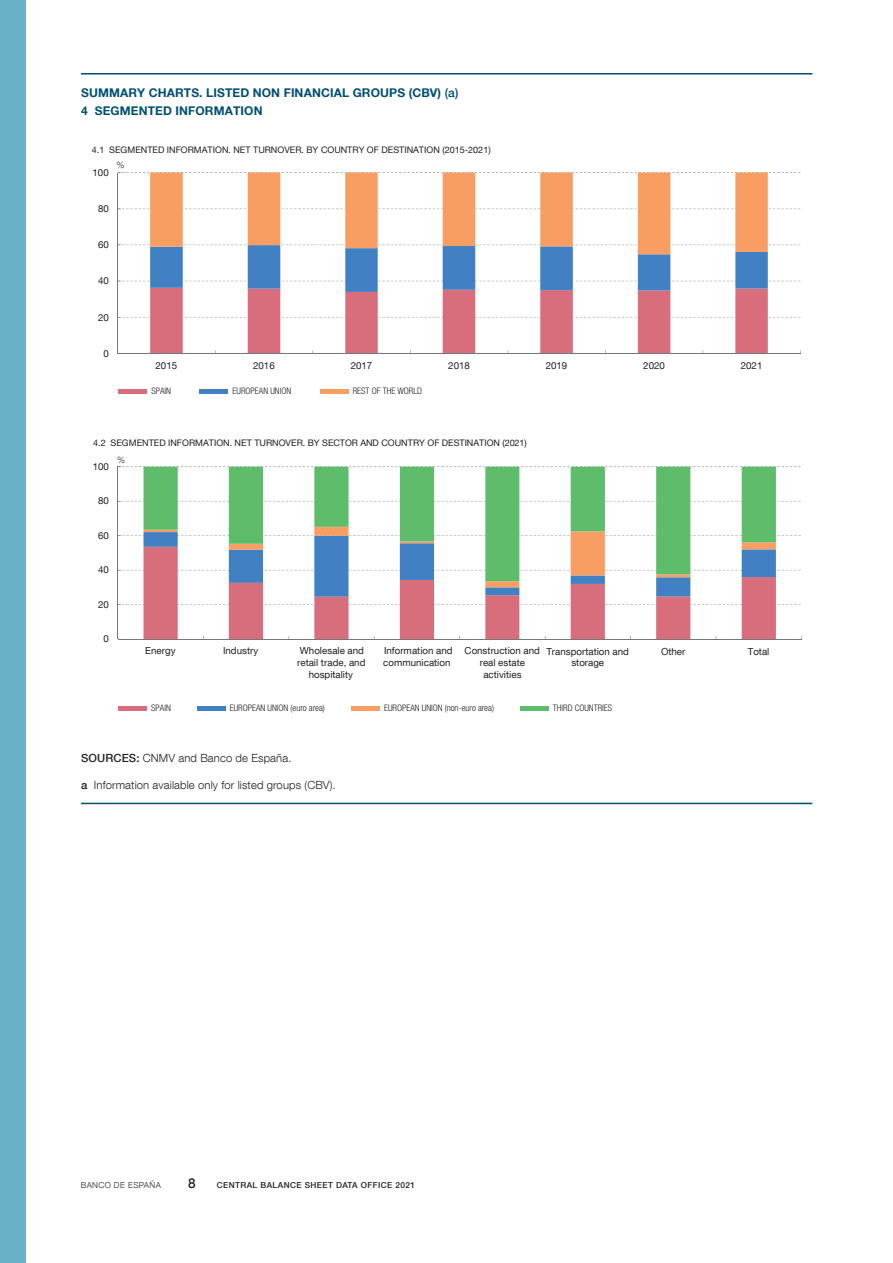
<style>
.page{position:relative;width:893px;height:1263px;background:#fff}
.page>*{position:absolute;margin:0;border:0;box-sizing:border-box;transform-origin:0 0}
.t1{font:500 13.5px "Bd E Neue Helvetica";color:#231f20}
.t2{font:700 12px/18px "Bd E Neue Helvetica";letter-spacing:.01em;color:#004e71}
.t3{font:300 11.25px "Bd E Neue Helvetica";letter-spacing:.01em;color:#231f20}
.t4{font:9.75px/11.7px "Bd E Neue Helvetica";color:#231f20;text-align:center}
.t5{font:9px "Bd E Neue Helvetica";color:#231f20}
.t6{font:300 condensed 9px "Bd E Neue Helvetica";color:#231f20}
.t7{font:300 9px "Bd E Neue Helvetica";color:#231f20}
.t8{font:500 8.25px "Bd E Neue Helvetica";letter-spacing:.05em;color:#231f20}
.t9{font:300 8.25px "Bd E Neue Helvetica";letter-spacing:.05em;color:#231f20}
.s1{font-weight:500}
</style>
<div class="page">
<div style="left:0;top:0;width:26px;height:1263px;background:#69b1c9"></div>
<hr style="left:81px;top:73px;width:731px;height:2px;background:#004e71">
<hr style="left:81px;top:803px;width:731px;height:1px;background:#004e71">
<svg style="left:118px;top:172px;width:682px;height:145px"></svg>
<svg style="left:150px;top:173px;width:618px;height:72px"></svg>
<hr style="left:117px;top:173px;width:1px;height:180px;background:#74787a">
<hr style="left:118px;top:353px;width:682px;height:1px;background:#74787a">
<svg style="left:150px;top:245px;width:618px;height:108px"></svg>
<div style="left:118px;top:389px;width:29px;height:5px;background:#d86e7b"></div>
<div style="left:199px;top:389px;width:29px;height:5px;background:#4180c2"></div>
<div style="left:320px;top:389px;width:28px;height:5px;background:#f89e63"></div>
<svg style="left:119px;top:466px;width:682px;height:139px"></svg>
<svg style="left:143px;top:597px;width:633px;height:42px"></svg>
<svg style="left:143px;top:581px;width:633px;height:16px"></svg>
<svg style="left:143px;top:467px;width:633px;height:114px"></svg>
<hr style="left:118px;top:467px;width:1px;height:172px;background:#74787a">
<hr style="left:118px;top:639px;width:683px;height:1px;background:#74787a">
<div style="left:118px;top:706px;width:29px;height:5px;background:#d86e7b"></div>
<div style="left:197px;top:706px;width:28px;height:5px;background:#4180c2"></div>
<div style="left:351px;top:706px;width:28px;height:5px;background:#f89e63"></div>
<div style="left:520px;top:706px;width:28px;height:5px;background:#5ebd6a"></div>
<p class="t2" style="left:81px;top:83px;width:379px">SUMMARY CHARTS. LISTED NON FINANCIAL GROUPS (CBV) <span class="s1">(a)<br></span>4 SEGMENTED INFORMATION</p>
<p class="t5" style="left:92px;top:145px;width:400px">4.1 SEGMENTED INFORMATION. NET TURNOVER. BY COUNTRY OF DESTINATION (2015-2021)</p>
<p class="t4" style="left:93px;top:166px;width:18px">100</p>
<p class="t7" style="left:116px;top:160px;width:10px">%</p>
<p class="t4" style="left:98px;top:202px;width:12px">80</p>
<p class="t4" style="left:98px;top:239px;width:12px">60</p>
<p class="t4" style="left:98px;top:275px;width:12px">40</p>
<p class="t4" style="left:98px;top:311px;width:12px">20</p>
<p class="t4" style="left:104px;top:347px;width:7px">0</p>
<p class="t4" style="left:156px;top:359px;width:23px">2015</p>
<p class="t4" style="left:253px;top:359px;width:23px">2016</p>
<p class="t4" style="left:351px;top:359px;width:23px">2017</p>
<p class="t4" style="left:448px;top:359px;width:23px">2018</p>
<p class="t4" style="left:546px;top:359px;width:23px">2019</p>
<p class="t4" style="left:643px;top:359px;width:23px">2020</p>
<p class="t4" style="left:741px;top:359px;width:23px">2021</p>
<p class="t6" style="left:151px;top:386px;width:21px">SPAIN</p>
<p class="t6" style="left:233px;top:386px;width:60px">EUROPEAN UNION</p>
<p class="t6" style="left:353px;top:386px;width:71px">REST OF THE WORLD</p>
<p class="t5" style="left:93px;top:437px;width:435px">4.2 SEGMENTED INFORMATION. NET TURNOVER. BY SECTOR AND COUNTRY OF DESTINATION (2021)</p>
<p class="t4" style="left:93px;top:460px;width:18px">100</p>
<p class="t7" style="left:117px;top:454px;width:10px">%</p>
<p class="t4" style="left:98px;top:495px;width:12px">80</p>
<p class="t4" style="left:98px;top:529px;width:12px">60</p>
<p class="t4" style="left:98px;top:564px;width:12px">40</p>
<p class="t4" style="left:98px;top:598px;width:12px">20</p>
<p class="t4" style="left:104px;top:633px;width:7px">0</p>
<p class="t4" style="left:145px;top:645px;width:32px">Energy</p>
<p class="t4" style="left:223px;top:645px;width:37px">Industry</p>
<p class="t4" style="left:297px;top:645px;width:70px">Wholesale and retail trade, and hospitality</p>
<p class="t4" style="left:383px;top:645px;width:71px;text-align:left">Information and communication</p>
<p class="t4" style="left:465px;top:645px;width:77px">Construction and real estate activities</p>
<p class="t4" style="left:546px;top:645px;width:84px">Transportation and storage</p>
<p class="t4" style="left:661px;top:645px;width:26px">Other</p>
<p class="t4" style="left:748px;top:645px;width:23px">Total</p>
<p class="t6" style="left:151px;top:703px;width:21px">SPAIN</p>
<p class="t6" style="left:230px;top:703px;width:97px">EUROPEAN UNION (euro area)</p>
<p class="t6" style="left:384px;top:703px;width:111px">EUROPEAN UNION (non-euro area)</p>
<p class="t6" style="left:553px;top:703px;width:61px">THIRD COUNTRIES</p>
<p class="t3" style="left:81px;top:751px;width:212px"><span class="s1">SOURCES:</span> CNMV and Banco de España.</p>
<p class="t3" style="left:81px;top:778px;width:256px"><span class="s1">a</span> Information available only for listed groups (CBV).</p>
<p class="t9" style="left:81px;top:1180px;width:82px">BANCO DE ESPAÑA</p>
<h1 class="t1" style="left:188px;top:1175px;width:9px">8</h1>
<p class="t8" style="left:217px;top:1180px;width:200px">CENTRAL BALANCE SHEET DATA OFFICE 2021</p>
</div>
